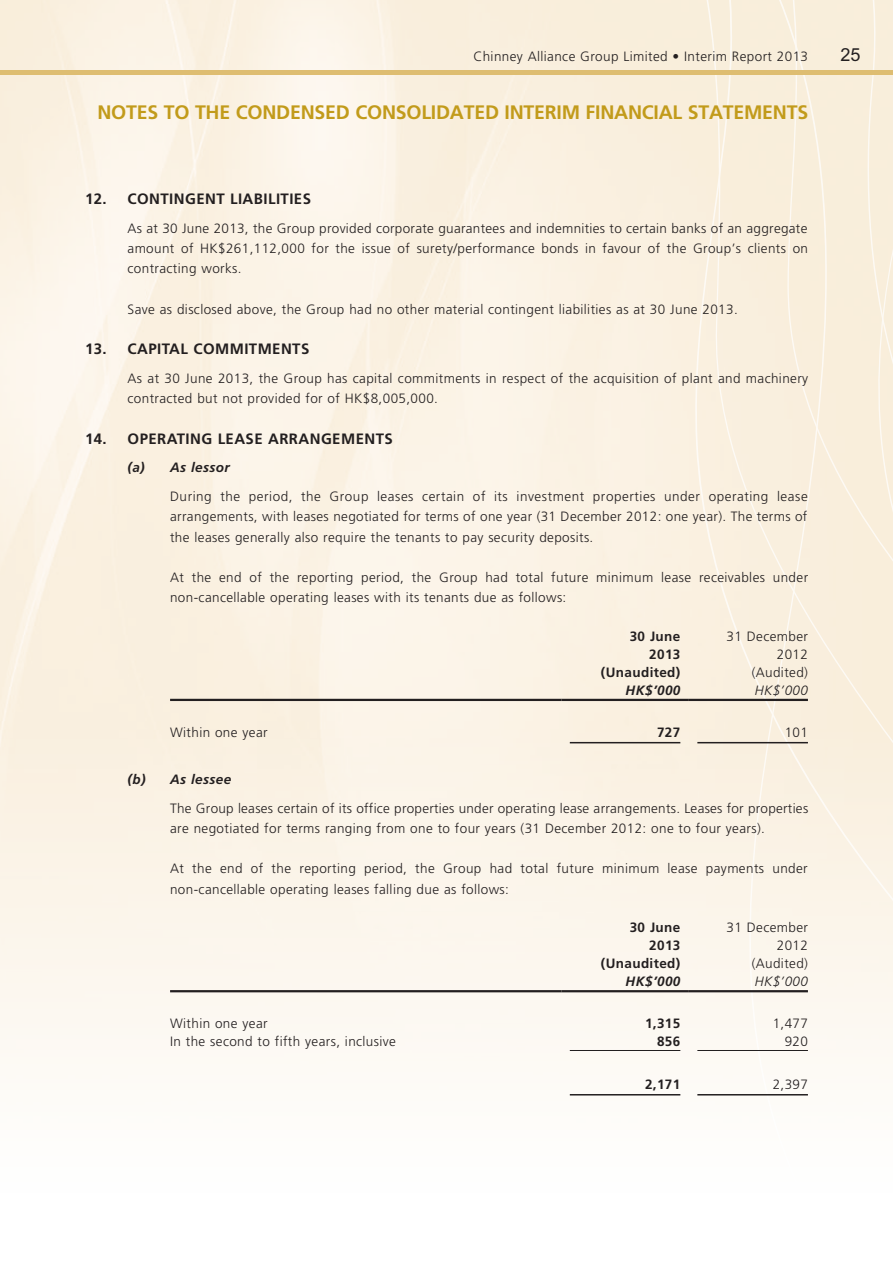
<style>
.page{position:relative;width:893px;height:1263px;background:#fff}
.page>*{position:absolute;margin:0;border:0;box-sizing:border-box;transform-origin:0 0}
.t1{font:700 19.5px "Frutiger LT Std";letter-spacing:-.01em;color:#c29b1b}
.t2{font:700 18px "M Hei HK";color:#231f20}
.t3{font:700 15px "Frutiger LT Std";letter-spacing:.03em;color:#231f20}
.t4{font:300 13.5px/20.2px "Frutiger LT Std";letter-spacing:.03em;color:#231f20}
.t5{font:700 13.5px "Frutiger LT Std";letter-spacing:.03em;color:#231f20}
.t6{font:italic 700 13.5px "Frutiger LT Std";letter-spacing:.03em;color:#231f20}
.t7{font:italic 300 13.5px "Frutiger LT Std";letter-spacing:.03em;color:#231f20}
</style>
<div class="page">
<div style="left:689px;top:950px;width:204px;height:154px;background:#fcf8f2"></div>
<div style="left:726px;top:950px;width:133px;height:206px;background:#fdf9f4"></div>
<svg style="left:682px;top:0;width:211px;height:950px;background:#f9efde"></svg>
<hr style="left:0;top:70px;width:893px;height:4px;background:#debd71">
<hr style="left:170px;top:699px;width:391px;height:2px;background:#231f20">
<hr style="left:561px;top:699px;width:128px;height:2px;background:#231f20">
<hr style="left:689px;top:699px;width:119px;height:2px;background:#231f20">
<hr style="left:570px;top:742px;width:110px;height:1px;background:#231f20">
<hr style="left:697px;top:742px;width:111px;height:1px;background:#231f20">
<hr style="left:170px;top:990px;width:391px;height:2px;background:#231f20">
<hr style="left:561px;top:990px;width:128px;height:2px;background:#231f20">
<hr style="left:689px;top:990px;width:119px;height:2px;background:#231f20">
<hr style="left:570px;top:1050px;width:110px;height:1px;background:#231f20">
<hr style="left:697px;top:1050px;width:111px;height:1px;background:#231f20">
<hr style="left:570px;top:1094px;width:110px;height:1px;background:#231f20">
<hr style="left:697px;top:1094px;width:111px;height:1px;background:#231f20">
<p class="t4" style="left:473px;top:46px;width:336px">Chinney Alliance Group Limited • Interim Report 2013</p>
<h2 class="t2" style="left:840px;top:41px;width:22px">25</h2>
<h1 class="t1" style="left:97px;top:101px;width:712px">NOTES TO THE CONDENSED CONSOLIDATED INTERIM FINANCIAL STATEMENTS</h1>
<p class="t3" style="left:85px;top:190px;width:227px">12. CONTINGENT LIABILITIES</p>
<p class="t4" style="left:128px;top:218px;width:682px;text-align:justify">As at 30 June 2013, the Group provided corporate guarantees and indemnities to certain banks of an aggregate amount of HK$261,112,000 for the issue of surety/performance bonds in favour of the Group’s clients on contracting works.</p>
<p class="t4" style="left:128px;top:299px;width:612px">Save as disclosed above, the Group had no other material contingent liabilities as at 30 June 2013.</p>
<p class="t3" style="left:85px;top:340px;width:226px">13. CAPITAL COMMITMENTS</p>
<p class="t4" style="left:128px;top:368px;width:682px">As at 30 June 2013, the Group has capital commitments in respect of the acquisition of plant and machinery contracted but not provided for of HK$8,005,000.</p>
<p class="t3" style="left:85px;top:430px;width:309px">14. OPERATING LEASE ARRANGEMENTS</p>
<p class="t6" style="left:128px;top:460px;width:104px">(a) As lessor</p>
<p class="t4" style="left:170px;top:486px;width:639px;text-align:justify">During the period, the Group leases certain of its investment properties under operating lease arrangements, with leases negotiated for terms of one year (31 December 2012: one year). The terms of the leases generally also require the tenants to pay security deposits.</p>
<p class="t4" style="left:170px;top:567px;width:640px">At the end of the reporting period, the Group had total future minimum lease receivables under non-cancellable operating leases with its tenants due as follows:</p>
<p class="t5" style="left:630px;top:628px;width:52px">30 June</p>
<p class="t4" style="left:727px;top:626px;width:83px">31 December</p>
<p class="t5" style="left:649px;top:646px;width:33px">2013</p>
<p class="t4" style="left:777px;top:644px;width:33px">2012</p>
<p class="t5" style="left:601px;top:664px;width:81px">(Unaudited)</p>
<p class="t4" style="left:752px;top:662px;width:58px">(Audited)</p>
<p class="t6" style="left:626px;top:682px;width:56px">HK$’000</p>
<p class="t7" style="left:755px;top:682px;width:55px">HK$’000</p>
<p class="t4" style="left:170px;top:722px;width:99px">Within one year</p>
<p class="t5" style="left:657px;top:724px;width:25px">727</p>
<p class="t4" style="left:785px;top:722px;width:25px">101</p>
<p class="t6" style="left:128px;top:771px;width:105px">(b) As lessee</p>
<p class="t4" style="left:170px;top:798px;width:640px">The Group leases certain of its office properties under operating lease arrangements. Leases for properties are negotiated for terms ranging from one to four years (31 December 2012: one to four years).</p>
<p class="t4" style="left:170px;top:859px;width:639px">At the end of the reporting period, the Group had total future minimum lease payments under non-cancellable operating leases falling due as follows:</p>
<p class="t5" style="left:630px;top:919px;width:52px">30 June</p>
<p class="t4" style="left:726px;top:917px;width:83px">31 December</p>
<p class="t5" style="left:649px;top:937px;width:33px">2013</p>
<p class="t4" style="left:777px;top:935px;width:33px">2012</p>
<p class="t5" style="left:601px;top:955px;width:81px">(Unaudited)</p>
<p class="t4" style="left:752px;top:953px;width:58px">(Audited)</p>
<p class="t6" style="left:626px;top:973px;width:56px">HK$’000</p>
<p class="t7" style="left:755px;top:973px;width:55px">HK$’000</p>
<p class="t4" style="left:170px;top:1014px;width:99px">Within one year</p>
<p class="t5" style="left:645px;top:1016px;width:37px">1,315</p>
<p class="t4" style="left:773px;top:1014px;width:37px">1,477</p>
<p class="t4" style="left:170px;top:1032px;width:227px">In the second to fifth years, inclusive</p>
<p class="t5" style="left:657px;top:1034px;width:25px">856</p>
<p class="t4" style="left:785px;top:1032px;width:25px">920</p>
<p class="t5" style="left:645px;top:1076px;width:37px">2,171</p>
<p class="t4" style="left:773px;top:1074px;width:37px">2,397</p>
</div>
